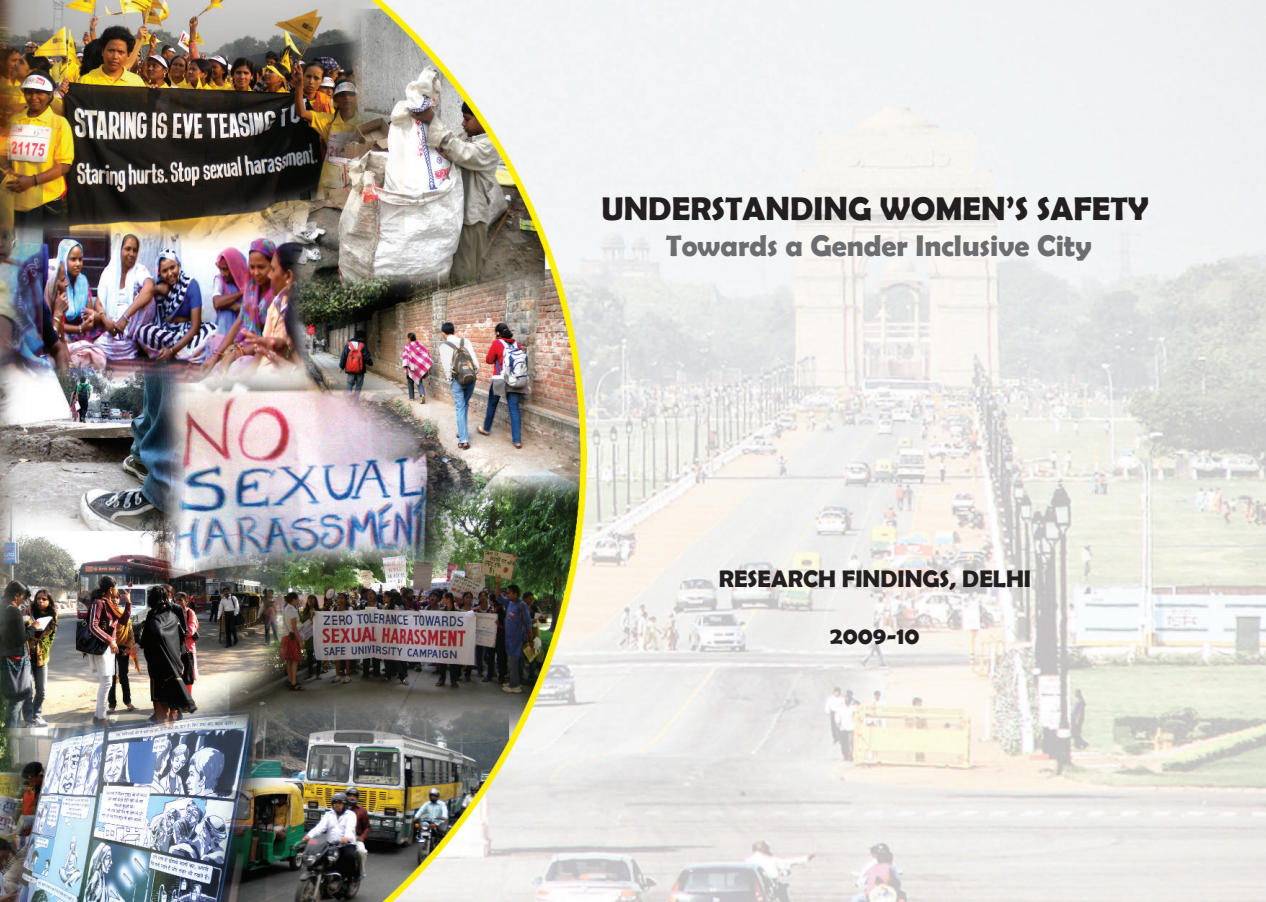
<style>
.page{position:relative;width:1266px;height:902px;background:#fff}
.page>*{position:absolute;margin:0;border:0;box-sizing:border-box;transform-origin:0 0}
.t1{font:700 33px "Berlin Sans FB Demi";color:#231f20}
.t2{font:700 30px "Berlin Sans FB Demi";color:#6c6d70}
.t3{font:700 24px "Berlin Sans FB Demi";color:#231f20}
</style>
<div class="page">
<img style="left:0;top:0;width:1266px;height:902px">
<svg style="left:1260px;top:0;width:6px;height:5px"></svg>
<svg style="left:1260px;top:896px;width:6px;height:6px"></svg>
<p class="t1" style="left:601px;top:189px;width:549px">UNDERSTANDING WOMEN’S SAFETY</p>
<p class="t2" style="left:666px;top:228px;width:427px">Towards a Gender Inclusive City</p>
<p class="t3" style="left:719px;top:565px;width:314px">RESEARCH FINDINGS, DELHI</p>
<p class="t3" style="left:830px;top:622px;width:91px">2009-10</p>
</div>
